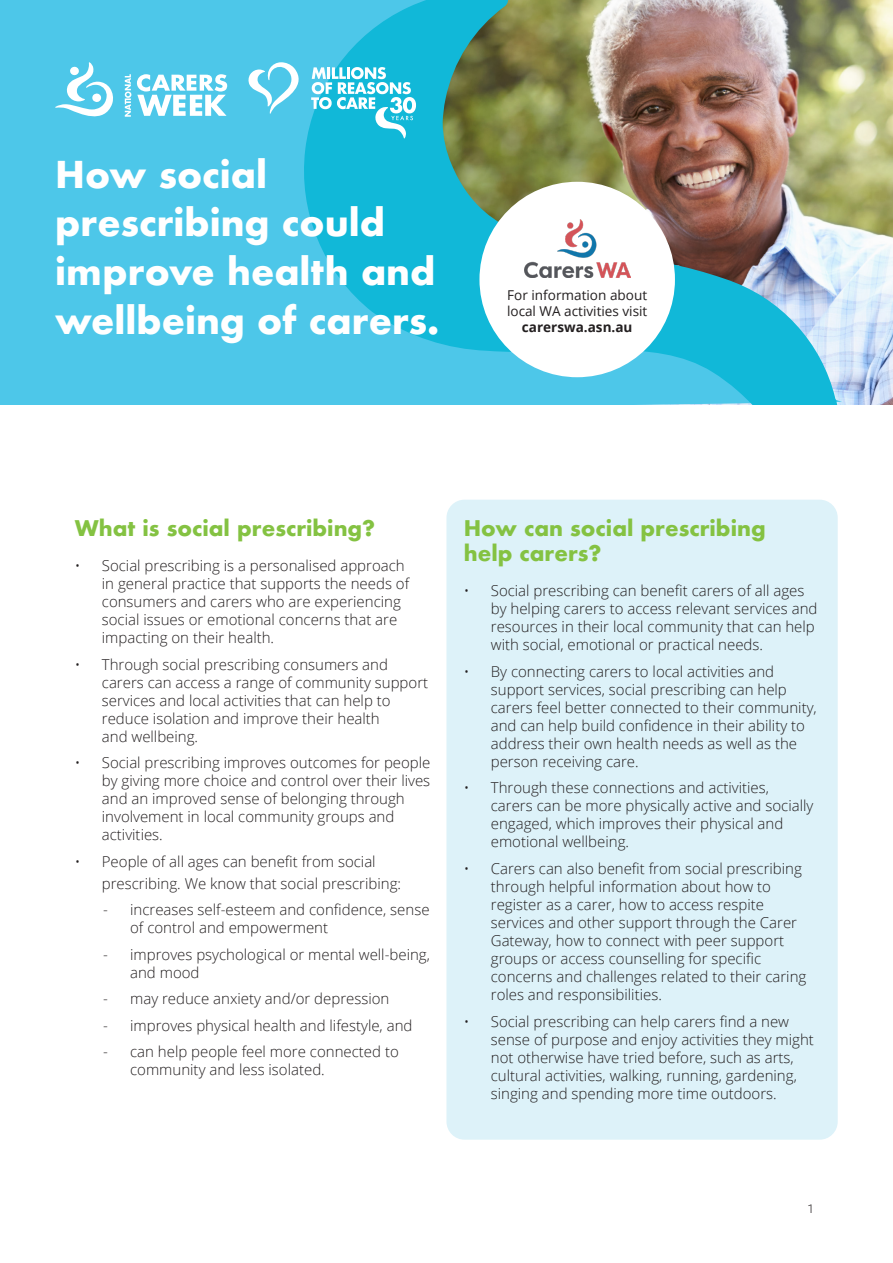
<style>
.page{position:relative;width:893px;height:1263px;background:#fff}
.page>*{position:absolute;margin:0;border:0;box-sizing:border-box;transform-origin:0 0}
.t1{font:700 36px/48.6px "Futura";color:#fff}
.t2{font:700 21px/25.2px "Futura";color:#84c242}
.t3{font:300 15px/18px "Open Sans";color:#231f20}
.t4{font:13.5px/16.2px "Open Sans";color:#231f20;text-align:center}
.t5{font:300 12px "Roboto";color:#231f20}
.s1{font-weight:700}
</style>
<div class="page">
<img style="left:844px;top:0;width:49px;height:405px">
<div style="left:0;top:0;width:298px;height:405px;background:#4dc7e9"></div>
<img style="left:298px;top:0;width:546px;height:405px">
<div style="left:446px;top:500px;width:392px;height:640px;background:#ddf2f9;border-radius:18px"></div>
<svg style="left:55px;top:62px;width:59px;height:63px"></svg>
<svg style="left:125px;top:74px;width:6px;height:43px"></svg>
<svg style="left:137px;top:74px;width:90px;height:42px"></svg>
<svg style="left:248px;top:62px;width:168px;height:76px"></svg>
<div style="left:479px;top:182px;width:196px;height:195px;background:#fff;border-radius:50%"></div>
<img style="left:524px;top:219px;width:106px;height:58px">
<p class="t1" style="left:55px;top:150px;width:385px">How social prescribing could improve health and wellbeing of carers.</p>
<p class="t4" style="left:507px;top:286px;width:142px">For information about local WA activities visit <span class="s1">carerswa.asn.au</span></p>
<p class="t2" style="left:75px;top:516px;width:302px">What is social prescribing?</p>
<p class="t3" style="left:102px;top:556px;width:309px;text-indent:-27px">• Social prescribing is a personalised approach in general practice that supports the needs of consumers and carers who are experiencing social issues or emotional concerns that are impacting on their health.</p>
<p class="t3" style="left:102px;top:655px;width:328px;text-indent:-27px">• Through social prescribing consumers and carers can access a range of community support services and local activities that can help to reduce isolation and improve their health<br>and wellbeing.</p>
<p class="t3" style="left:102px;top:753px;width:330px;text-indent:-27px">• Social prescribing improves outcomes for people by giving more choice and control over their lives and an improved sense of belonging through involvement in local community groups and activities.</p>
<p class="t3" style="left:102px;top:850px;width:301px;line-height:21.6px;text-indent:-27px">• People of all ages can benefit from social prescribing. We know that social prescribing:</p>
<p class="t3" style="left:130px;top:900px;width:301px;text-indent:-27px">- increases self-esteem and confidence, sense of control and empowerment</p>
<p class="t3" style="left:130px;top:945px;width:301px;text-indent:-27px">- improves psychological or mental well-being, and mood</p>
<p class="t3" style="left:103px;top:989px;width:288px">- may reduce anxiety and/or depression</p>
<p class="t3" style="left:103px;top:1016px;width:311px">- improves physical health and lifestyle, and</p>
<p class="t3" style="left:130px;top:1042px;width:270px;text-indent:-27px">- can help people feel more connected to community and less isolated.</p>
<p class="t2" style="left:464px;top:516px;width:303px">How can social prescribing help carers?</p>
<p class="t3" style="left:491px;top:582px;width:328px;text-indent:-27px">• Social prescribing can benefit carers of all ages by helping carers to access relevant services and resources in their local community that can help with social, emotional or practical needs.</p>
<p class="t3" style="left:491px;top:662px;width:327px;text-indent:-27px">• By connecting carers to local activities and support services, social prescribing can help carers feel better connected to their community, and can help build confidence in their ability to address their own health needs as well as the person receiving care.</p>
<p class="t3" style="left:491px;top:779px;width:324px;text-indent:-27px">• Through these connections and activities, carers can be more physically active and socially engaged, which improves their physical and emotional wellbeing.</p>
<p class="t3" style="left:491px;top:859px;width:317px;text-indent:-27px">• Carers can also benefit from social prescribing through helpful information about how to register as a carer, how to access respite services and other support through the Carer Gateway, how to connect with peer support groups or access counselling for specific concerns and challenges related to their caring roles and responsibilities.</p>
<p class="t3" style="left:491px;top:1012px;width:325px;text-indent:-27px">• Social prescribing can help carers find a new sense of purpose and enjoy activities they might not otherwise have tried before, such as arts, cultural activities, walking, running, gardening, singing and spending more time outdoors.</p>
<p class="t5" style="left:808px;top:1200px;width:8px">1</p>
</div>
